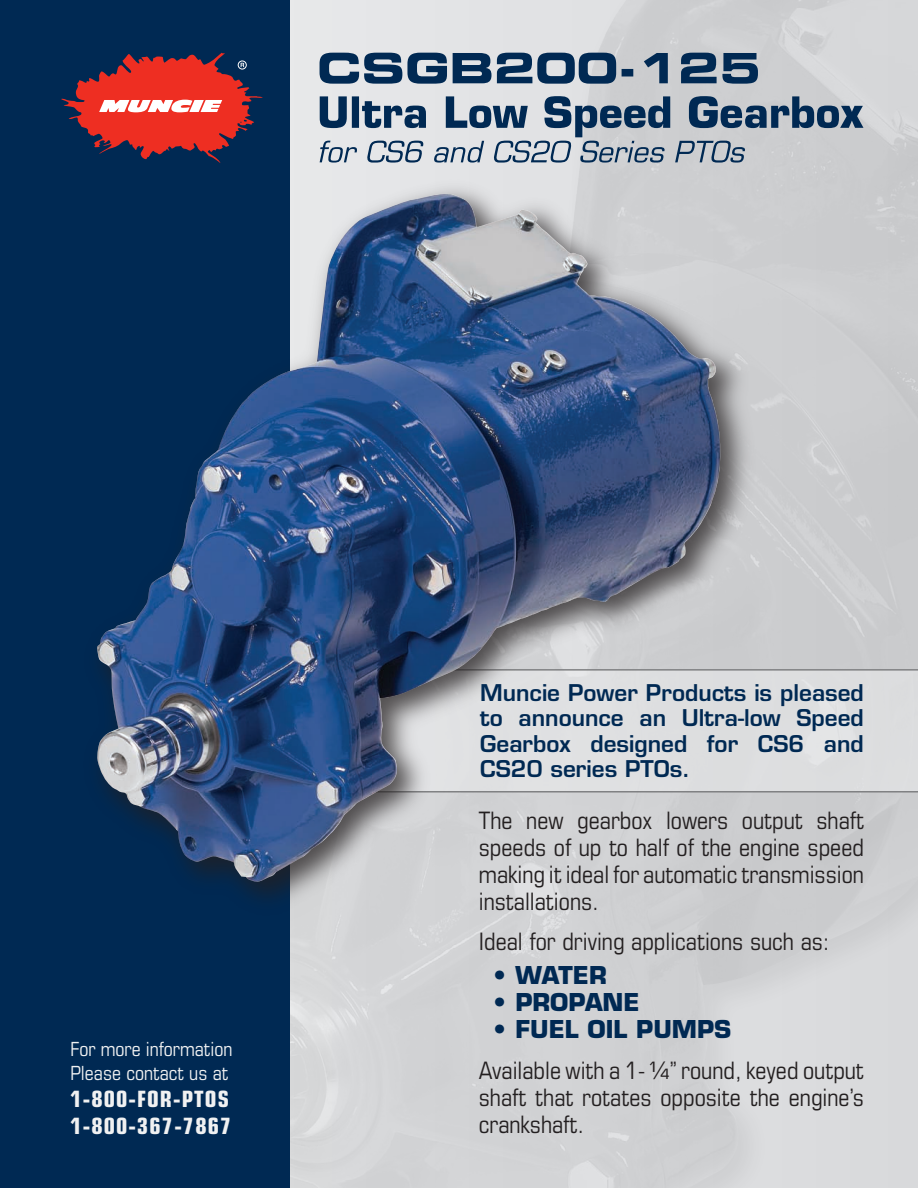
<style>
.page{position:relative;width:918px;height:1188px;background:#fff}
.page>*{position:absolute;margin:0;border:0;box-sizing:border-box;transform-origin:0 0}
.t1{font:condensed 24px/27px "Eurostile";color:#231f20;text-align:justify}
.t2{font:700 24px "Eurostile";color:#002953}
.t3{font:600 22.5px/25.5px "Eurostile";color:#002953;text-align:justify}
.t4{font:700 condensed 22.5px/27px "Eurostile";letter-spacing:.05em;color:#f0f1f2}
.t5{font:condensed 19.5px/23.4px "Eurostile";color:#f0f1f2}
</style>
<div class="page">
<img style="left:289px;top:0;width:629px;height:1188px">
<div style="left:0;top:0;width:289px;height:1188px;background:#002953"></div>
<svg style="left:61px;top:53px;width:202px;height:110px"></svg>
<div style="left:291px;top:670px;width:627px;height:121px;background:#dddedf"></div>
<hr style="left:290px;top:791px;width:628px;height:2px;background:#808083">
<hr style="left:291px;top:669px;width:627px;height:2px;background:#808083">
<div style="left:81px;top:177px;width:677px;height:742px;background:#231f20;opacity:.75"></div>
<img style="left:154px;top:194px;width:569px;height:688px">
<svg style="left:320px;top:53px;width:438px;height:31px;background:#5c748d"></svg>
<svg style="left:320px;top:96px;width:543px;height:67px;background:#99a6b3"></svg>
<p class="t5" style="left:70px;top:1037px;width:163px">For more information<br>Please contact us at</p>
<p class="t4" style="left:70px;top:1085px;width:162px">1-800-FOR-PTOS<br>1-800-367-7867</p>
<p class="t3" style="left:480px;top:679px;width:385px">Muncie Power Products is pleased to announce an Ultra-low Speed Gearbox designed for CS6 and CS20 series PTOs.</p>
<p class="t1" style="left:479px;top:807px;width:387px">The new gearbox lowers output shaft speeds of up to half of the engine speed making it ideal for automatic transmission installations.</p>
<p class="t1" style="left:479px;top:928px;width:352px">Ideal for driving applications such as:</p>
<p class="t2" style="left:492px;top:961px;width:116px">• WATER</p>
<p class="t2" style="left:492px;top:988px;width:149px">• PROPANE</p>
<p class="t2" style="left:492px;top:1015px;width:240px">• FUEL OIL PUMPS</p>
<p class="t1" style="left:479px;top:1056px;width:387px">Available with a 1- ¼” round, keyed output shaft that rotates opposite the engine’s crankshaft.</p>
</div>
